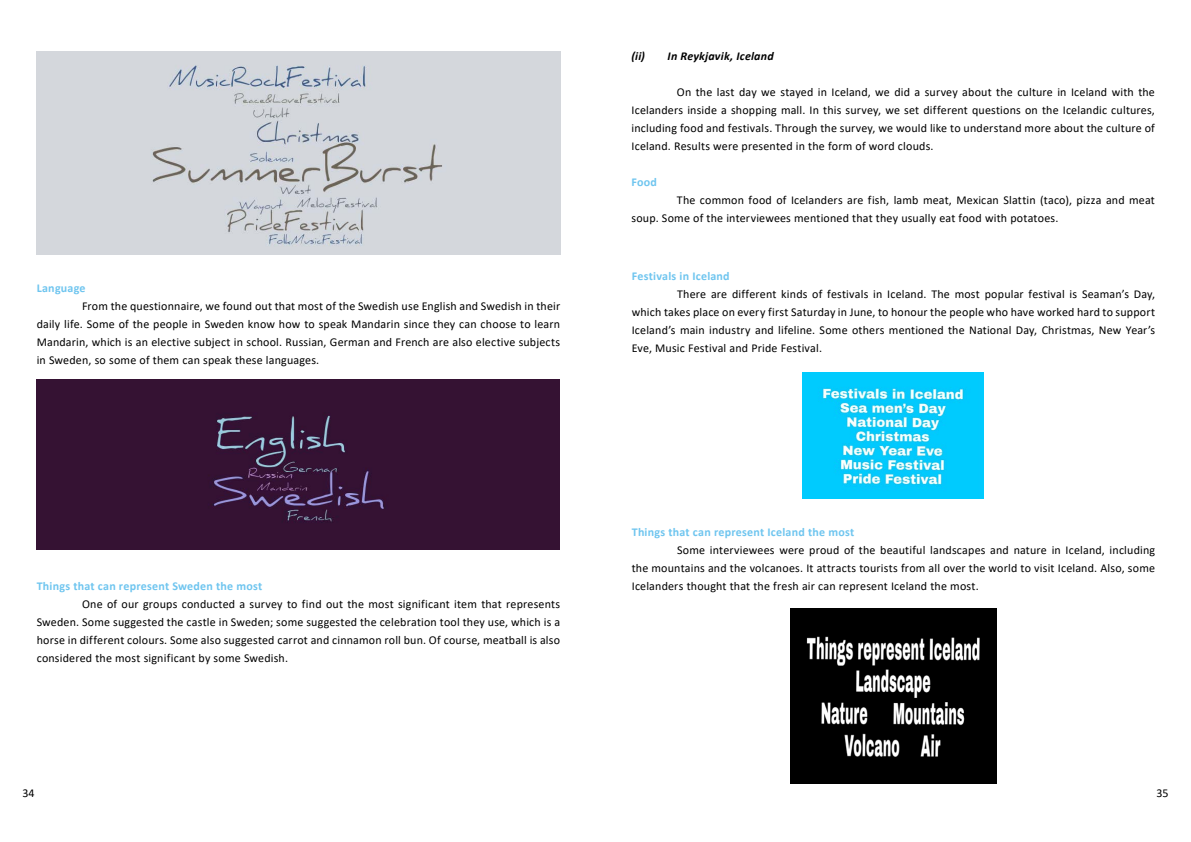
<style>
.page{position:relative;width:1191px;height:842px;background:#fff}
.page>*{position:absolute;margin:0;border:0;box-sizing:border-box;transform-origin:0 0}
.t1{font:12px/18px "Calibri";letter-spacing:.015em;color:#000;text-align:justify}
.t2{font:700 12px "Calibri";letter-spacing:.02em;color:#6fc5ef}
.t3{font:italic 700 12px "Calibri";letter-spacing:.02em;color:#000}
</style>
<div class="page">
<div style="left:37px;top:51px;width:523px;height:203px;background:#d4d7dc"></div>
<div style="left:36px;top:380px;width:523px;height:170px;background:#351233"></div>
<img style="left:802px;top:372px;width:182px;height:127px">
<img style="left:790px;top:608px;width:206px;height:175px">
<p class="t2" style="left:37px;top:279px;width:50px">Language</p>
<p class="t1" style="left:37px;top:296px;width:525px;text-indent:45px">From the questionnaire, we found out that most of the Swedish use English and Swedish in their daily life. Some of the people in Sweden know how to speak Mandarin since they can choose to learn Mandarin, which is an elective subject in school. Russian, German and French are also elective subjects in Sweden, so some of them can speak these languages.</p>
<p class="t2" style="left:37px;top:578px;width:227px">Things that can represent Sweden the most</p>
<p class="t1" style="left:37px;top:595px;width:525px;text-indent:45px">One of our groups conducted a survey to find out the most significant item that represents Sweden. Some suggested the castle in Sweden; some suggested the celebration tool they use, which is a horse in different colours. Some also suggested carrot and cinnamon roll bun. Of course, meatball is also considered the most significant by some Swedish.</p>
<p class="t3" style="left:631px;top:48px;width:144px">(ii) In Reykjavik, Iceland</p>
<p class="t1" style="left:631px;top:83px;width:525px;text-indent:45px">On the last day we stayed in Iceland, we did a survey about the culture in Iceland with the Icelanders inside a shopping mall. In this survey, we set different questions on the Icelandic cultures, including food and festivals. Through the survey, we would like to understand more about the culture of Iceland. Results were presented in the form of word clouds.</p>
<p class="t2" style="left:631px;top:174px;width:27px">Food</p>
<p class="t1" style="left:631px;top:191px;width:525px;text-indent:45px">The common food of Icelanders are fish, lamb meat, Mexican Slattin (taco), pizza and meat soup. Some of the interviewees mentioned that they usually eat food with potatoes.</p>
<p class="t2" style="left:632px;top:268px;width:99px">Festivals in Iceland</p>
<p class="t1" style="left:632px;top:285px;width:525px;text-indent:45px">There are different kinds of festivals in Iceland. The most popular festival is Seaman’s Day, which takes place on every first Saturday in June, to honour the people who have worked hard to support Iceland’s main industry and lifeline. Some others mentioned the National Day, Christmas, New Year’s Eve, Music Festival and Pride Festival.</p>
<p class="t2" style="left:632px;top:524px;width:224px">Things that can represent Iceland the most</p>
<p class="t1" style="left:632px;top:541px;width:525px;text-indent:45px">Some interviewees were proud of the beautiful landscapes and nature in Iceland, including the mountains and the volcanoes. It attracts tourists from all over the world to visit Iceland. Also, some Icelanders thought that the fresh air can represent Iceland the most.</p>
<p class="t1" style="left:22px;top:783px;width:14px">34</p>
<p class="t1" style="left:1156px;top:783px;width:14px">35</p>
</div>
